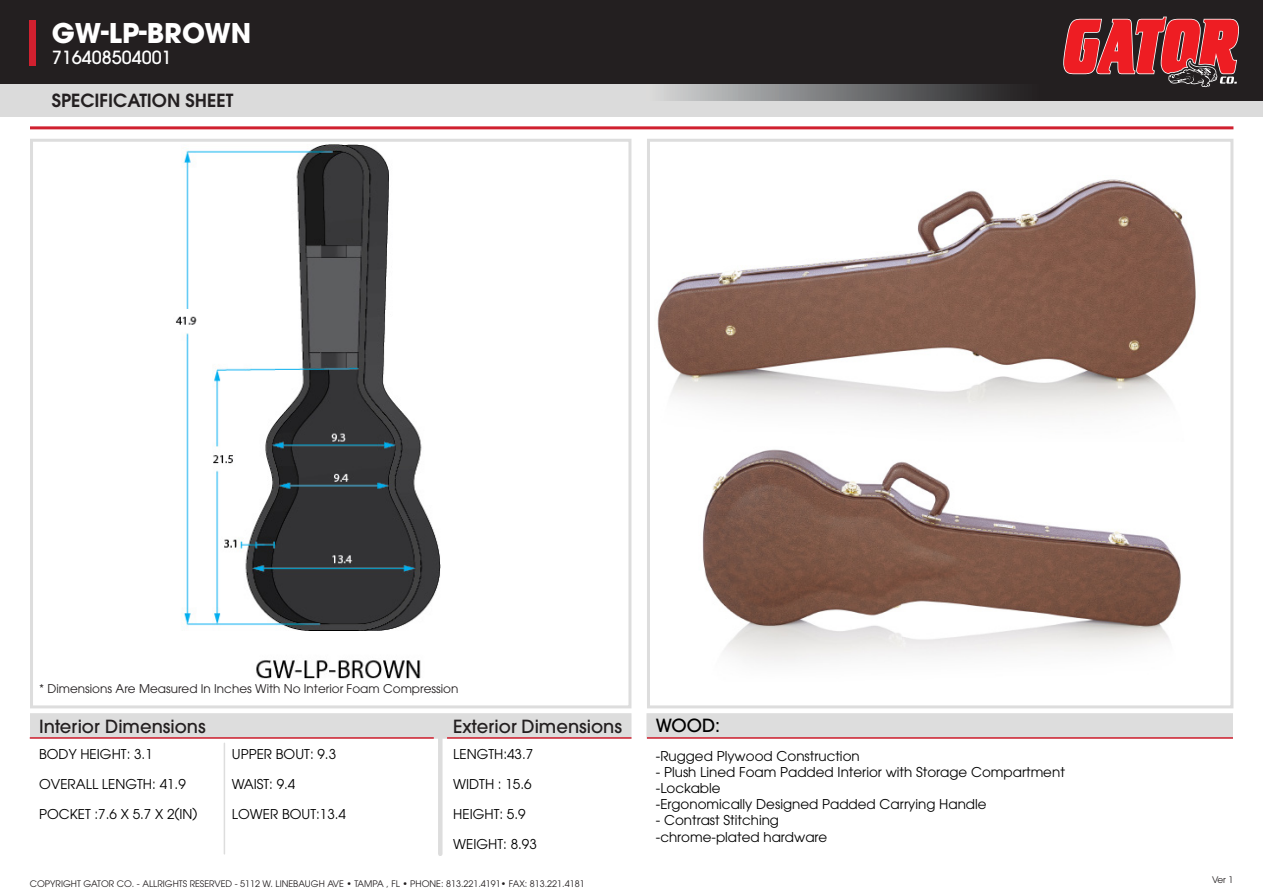
<style>
.page{position:relative;width:1263px;height:893px;background:#fff}
.page>*{position:absolute;margin:0;border:0;box-sizing:border-box;transform-origin:0 0}
.t1{font:700 27px "ITC Avant Garde Std";color:#fff}
.t2{font:500 18px "ITC Avant Garde Std";color:#231f20}
.t3{font:600 18px "ITC Avant Garde Std";color:#231f20}
.t4{font:500 18px "ITC Avant Garde Std";color:#fff}
.t5{font:500 18px "ITC Avant Garde Std";color:#000}
.t6{font:13.5px/16.2px "ITC Avant Garde Std";color:#000}
.t7{font:12px "ITC Avant Garde Pro";color:#231f20}
.t8{font:9px "ITC Avant Garde Pro";color:#231f20}
</style>
<div class="page">
<div style="left:646px;top:713px;width:587px;height:26px;background:#ddd"></div>
<div style="left:30px;top:139px;width:601px;height:569px;border:3px solid #ddd"></div>
<div style="left:647px;top:139px;width:586px;height:569px;border:3px solid #ddd"></div>
<div style="left:0;top:84px;width:1263px;height:33px;background:#dbdbdb"></div>
<img style="left:175px;top:145px;width:266px;height:534px">
<div style="left:30px;top:713px;width:601px;height:26px;background:#ddd"></div>
<img style="left:702px;top:449px;width:479px;height:213px">
<img style="left:657px;top:179px;width:539px;height:238px">
<hr style="left:30px;top:126px;width:1203px;height:3px;background:#d0202f">
<hr style="left:30px;top:737px;width:404px;height:2px;background:#d0202f">
<hr style="left:647px;top:737px;width:586px;height:2px;background:#d0202f">
<hr style="left:447px;top:737px;width:184px;height:2px;background:#d0202f">
<hr style="left:438px;top:728px;width:4px;height:126px;background:#ddd">
<hr style="left:224px;top:743px;width:1px;height:111px;background:#ddd">
<div style="left:646px;top:70px;width:400px;height:31px;background:linear-gradient(to right,#d5d7d8,#191819)"></div>
<div style="left:0;top:0;width:1263px;height:84px;background:#231f20"></div>
<div style="left:30px;top:20px;width:6px;height:45px;background:#d0202f"></div>
<div style="left:1039px;top:1px;width:224px;height:100px;background:#231f20"></div>
<svg style="left:1063px;top:17px;width:176px;height:70px"></svg>
<h1 class="t1" style="left:52px;top:15px;width:201px">GW-LP-BROWN</h1>
<h2 class="t4" style="left:52px;top:46px;width:121px">716408504001</h2>
<h2 class="t3" style="left:52px;top:89px;width:183px">SPECIFICATION SHEET</h2>
<p class="t7" style="left:39px;top:682px;width:421px">* Dimensions Are Measured In Inches With No Interior Foam Compression</p>
<h2 class="t2" style="left:39px;top:715px;width:168px">Interior Dimensions</h2>
<p class="t6" style="left:39px;top:745px;width:115px">BODY HEIGHT: 3.1</p>
<p class="t6" style="left:39px;top:775px;width:148px">OVERALL LENGTH: 41.9</p>
<p class="t6" style="left:39px;top:805px;width:160px">POCKET :7.6 X 5.7 X 2(IN)</p>
<p class="t6" style="left:232px;top:745px;width:106px">UPPER BOUT: 9.3</p>
<p class="t6" style="left:232px;top:775px;width:65px">WAIST: 9.4</p>
<p class="t6" style="left:232px;top:805px;width:116px">LOWER BOUT:13.4</p>
<h2 class="t2" style="left:453px;top:714px;width:170px">Exterior Dimensions</h2>
<p class="t6" style="left:453px;top:745px;width:82px">LENGTH:43.7</p>
<p class="t6" style="left:453px;top:775px;width:80px">WIDTH : 15.6</p>
<p class="t6" style="left:453px;top:805px;width:74px">HEIGHT: 5.9</p>
<p class="t6" style="left:453px;top:835px;width:85px">WEIGHT: 8.93</p>
<p class="t8" style="left:30px;top:878px;width:556px">COPYRIGHT GATOR CO. - ALLRIGHTS RESERVED - 5112 W. LINEBAUGH AVE • TAMPA , FL • PHONE: 813.221.4191• FAX: 813.221.4181</p>
<h2 class="t5" style="left:656px;top:714px;width:66px">WOOD:</h2>
<p class="t6" style="left:656px;top:747px;width:205px">-Rugged Plywood Construction</p>
<p class="t6" style="left:656px;top:763px;width:410px">- Plush Lined Foam Padded Interior with Storage Compartment -Lockable<br>-Ergonomically Designed Padded Carrying Handle</p>
<p class="t6" style="left:656px;top:812px;width:173px">- Contrast Stitching -chrome-plated hardware</p>
<p class="t8" style="left:1212px;top:874px;width:23px">Ver 1</p>
</div>
